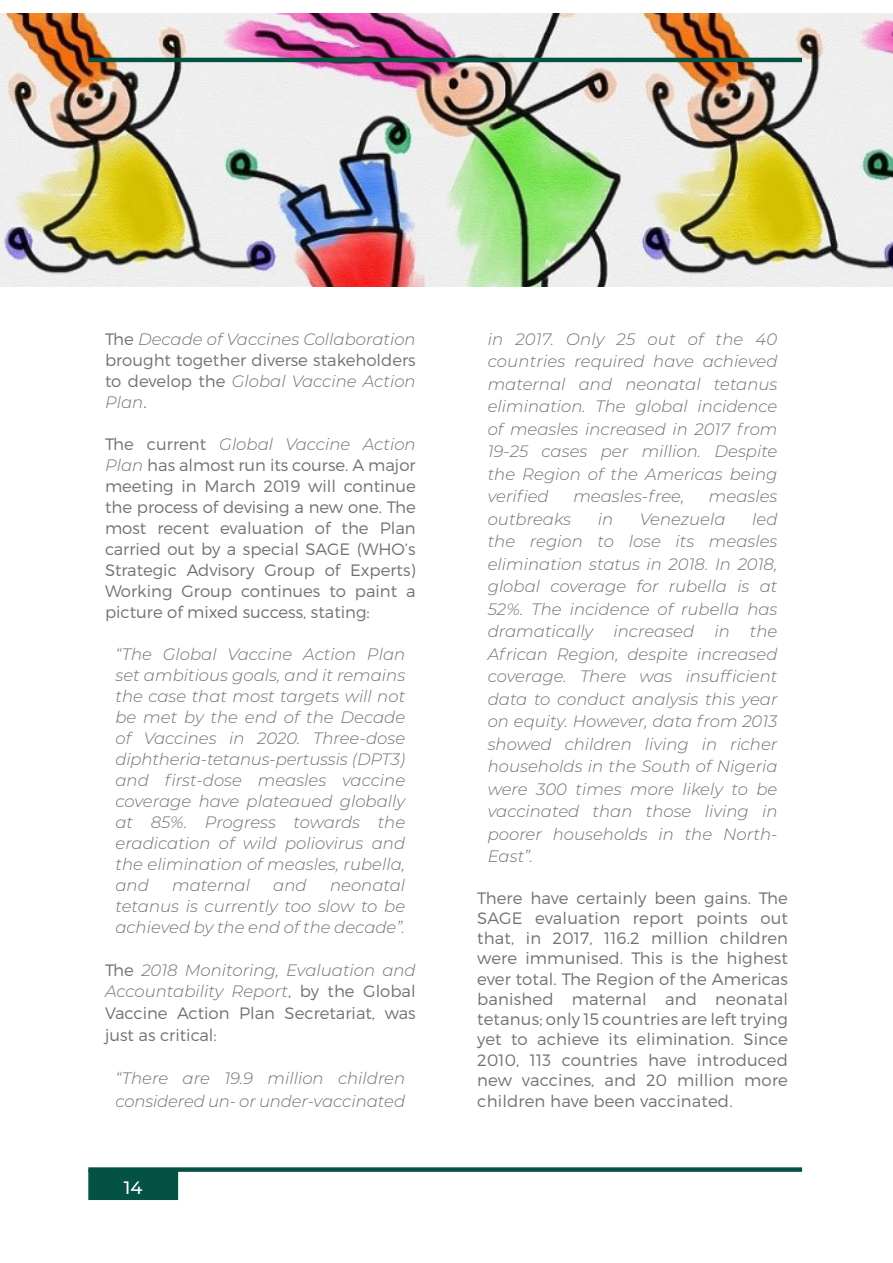
<style>
.page{position:relative;width:893px;height:1263px;background:#fff}
.page>*{position:absolute;margin:0;border:0;box-sizing:border-box;transform-origin:0 0}
.t1{font:500 18px "Montserrat Alternates";color:#fff}
.QUOTES_YES{font:italic 300 16.5px/22.5px "Montserrat";color:#717171;text-align:justify}
.BODY{font:300 16.5px/20.4px "Montserrat";color:#717171;text-align:justify}
.BODY-2{font:italic 300 16.5px/21px "Montserrat";color:#717171;text-align:justify}
.s1{font-style:normal}
.s2{font-style:italic}
</style>
<div class="page">
<img style="left:0;top:14px;width:893px;height:272px">
<div style="left:88px;top:1167px;width:714px;height:5px;background:#045243"></div>
<hr style="left:88px;top:58px;width:714px;height:4px;background:#045243">
<div style="left:88px;top:1170px;width:90px;height:30px;background:#045243"></div>
<p class="BODY-2" style="left:105px;top:328px;width:312px"><span class="s1">The</span> Decade of Vaccines Collaboration <span class="s1">brought together diverse stakeholders to develop the</span> Global Vaccine Action Plan<span class="s1">.</span></p>
<p class="BODY" style="left:105px;top:433px;width:312px;line-height:21px">The current <span class="s2">Global Vaccine Action Plan</span> has almost run its course. A major meeting in March 2019 will continue the process of devising a new one. The most recent evaluation of the Plan carried out by a special SAGE (WHO’s Strategic Advisory Group of Experts)<br>Working Group continues to paint a picture of mixed success, stating:</p>
<p class="QUOTES_YES" style="left:116px;top:643px;width:291px;line-height:21px">“The Global Vaccine Action Plan set ambitious goals, and it remains the case that most targets will not be met by the end of the Decade of Vaccines in 2020. Three-dose diphtheria-tetanus-pertussis (DPT3) and first-dose measles vaccine coverage have plateaued globally at 85%. Progress towards the eradication of wild poliovirus and the elimination of measles, rubella, and</p>
<p class="QUOTES_YES" style="left:116px;top:874px;width:291px;line-height:21px;text-indent:215px">neonatal tetanus is currently too slow to be achieved by the end of the decade”.</p>
<p class="BODY" style="left:105px;top:959px;width:312px;line-height:21.8px">The <span class="s2">2018 Monitoring, Evaluation and Accountability Report</span>, by the Global Vaccine Action Plan Secretariat, was just as critical:</p>
<p class="QUOTES_YES" style="left:116px;top:1067px;width:291px">“There are 19.9 million children considered un- or under-vaccinated</p>
<p class="QUOTES_YES" style="left:172px;top:873px;width:79px">maternal</p>
<p class="QUOTES_YES" style="left:273px;top:873px;width:35px">and</p>
<p class="t1" style="left:124px;top:1175px;width:20px">14</p>
<p class="QUOTES_YES" style="left:488px;top:327px;width:291px">in 2017. Only 25 out of the 40 countries required have achieved maternal and neonatal tetanus elimination. The global incidence of measles increased in 2017 from 19-25 cases per million. Despite the Region of the Americas being verified</p>
<p class="QUOTES_YES" style="left:573px;top:485px;width:113px">measles-free,</p>
<p class="QUOTES_YES" style="left:709px;top:485px;width:70px">measles</p>
<p class="QUOTES_YES" style="left:488px;top:507px;width:291px;text-indent:264px">led the region to lose its measles elimination status in 2018. In 2018, global coverage for rubella is at 52%. The incidence of rubella has dramatically increased in the African Region, despite increased coverage. There was insufficient data to conduct analysis this year on equity. However, data from 2013 showed children living in richer households in the South of Nigeria were 300 times more likely to be vaccinated than those living in poorer households in the North-East”.</p>
<p class="BODY" style="left:477px;top:887px;width:312px">There have certainly been gains. The SAGE evaluation report points out that, in 2017, 116.2 million children were immunised. This is the highest ever total. The Region of the Americas banished maternal and neonatal tetanus; only 15 countries are left trying yet to achieve its elimination. Since 2010, 113 countries have introduced new vaccines, and 20 million more children have been vaccinated.</p>
<p class="QUOTES_YES" style="left:488px;top:507px;width:85px">outbreaks</p>
<p class="QUOTES_YES" style="left:598px;top:507px;width:17px">in</p>
<p class="QUOTES_YES" style="left:640px;top:507px;width:87px">Venezuela</p>
</div>
